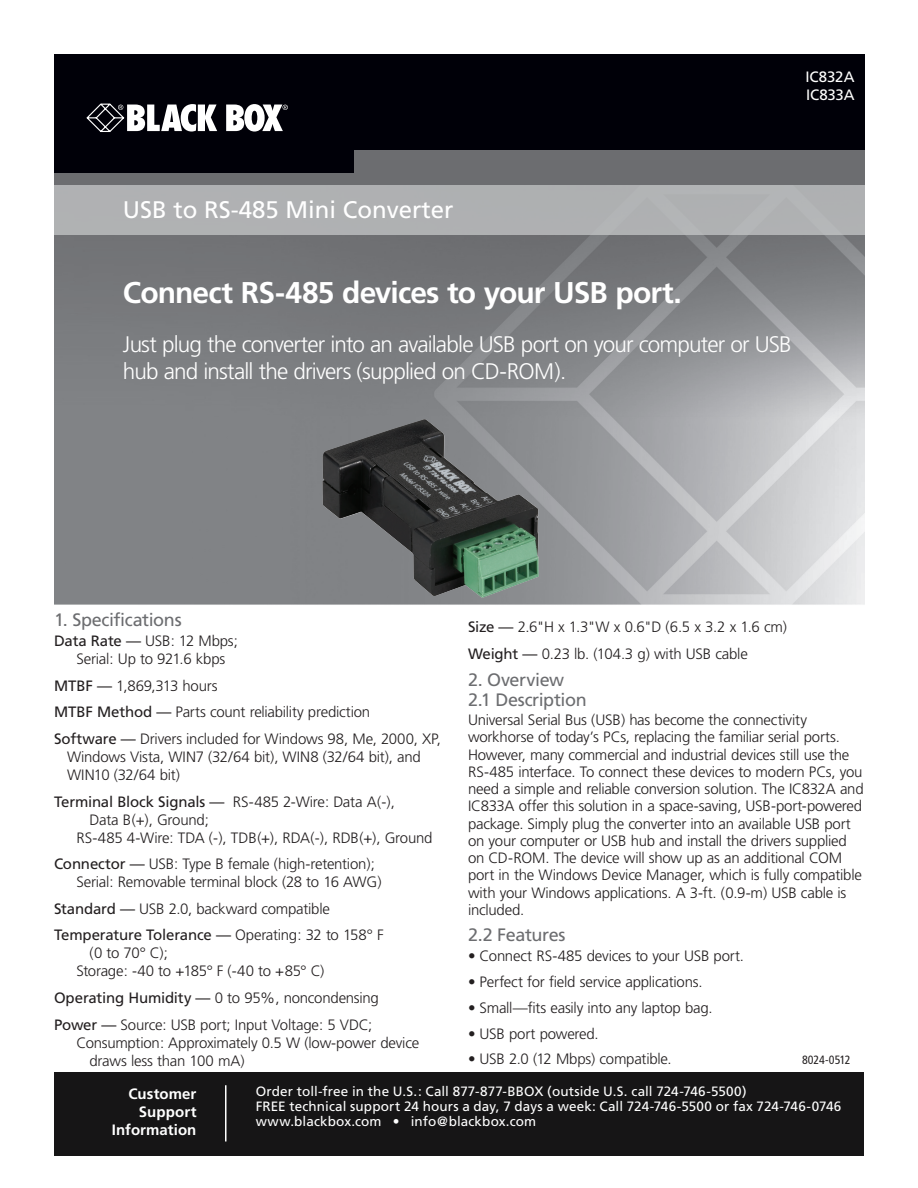
<style>
.page{position:relative;width:918px;height:1188px;background:#fff}
.page>*{position:absolute;margin:0;border:0;box-sizing:border-box;transform-origin:0 0}
.t1{font:700 30px "Frutiger";letter-spacing:-.03em;color:#fff}
.t2{font:24px "Frutiger";color:#fff}
.t3{font:300 22.5px/27.3px "Frutiger";letter-spacing:-.035em;color:#fff}
.t4{font:18px/20.1px "Frutiger";letter-spacing:-.02em;color:#6c6d70}
.t5{font:300 15px/17.2px "Frutiger";letter-spacing:-.015em;color:#231f20}
.t6{font:15px/16.5px "Frutiger";letter-spacing:-.01em;color:#fff;text-align:right}
.t7{font:700 15px/18px "Frutiger";letter-spacing:.005em;color:#fff;text-align:right}
.t8{font:13.5px/15px "Frutiger";letter-spacing:.005em;color:#fff}
.t9{font:condensed 12px "Frutiger";letter-spacing:-.02em;color:#231f20}
.s1{font-weight:400}
</style>
<div class="page">
<div style="left:54px;top:1073px;width:810px;height:83px;background:#161516"></div>
<hr style="left:225px;top:1085px;width:1px;height:57px;background:#fff">
<img style="left:54px;top:235px;width:811px;height:370px">
<div style="left:54px;top:184px;width:811px;height:51px;background:#afb1b2"></div>
<div style="left:54px;top:54px;width:811px;height:130px;background:#000008"></div>
<div style="left:54px;top:173px;width:811px;height:11px;background:#6c6d70"></div>
<div style="left:354px;top:150px;width:511px;height:30px;background:#6c6d70"></div>
<svg style="left:86px;top:103px;width:131px;height:29px"></svg>
<svg style="left:226px;top:104px;width:62px;height:28px"></svg>
<img style="left:323px;top:419px;width:216px;height:179px">
<h2 class="t2" style="left:123px;top:196px;width:332px">USB to RS-485 Mini Converter</h2>
<p class="t6" style="left:745px;top:69px;width:112px">February 2010<br>MT1000A-85-R4</p>
<p class="t6" style="left:806px;top:68px;width:50px;line-height:18px;text-align:left">IC832A<br>IC833A</p>
<h1 class="t1" style="left:123px;top:275px;width:560px">Connect RS-485 devices to your USB port.</h1>
<h3 class="t3" style="left:123px;top:331px;width:670px">Just plug the converter into an available USB port on your computer or USB hub and install the drivers (supplied on CD-ROM).</h3>
<p class="t4" style="left:54px;top:610px;width:129px">1. Specifications</p>
<p class="t5" style="left:76px;top:632px;width:163px;line-height:18px;text-indent:-22px"><span class="s1">Data Rate —</span> USB: 12 Mbps;<br>Serial: Up to 921.6 kbps</p>
<p class="t5" style="left:54px;top:672px;width:389px;line-height:26.7px"><span class="s1">MTBF —</span> 1,869,313 hours<br><span class="s1">MTBF Method —</span> Parts count reliability prediction<br><span class="s1">Software —</span> Drivers included for Windows 98, Me, 2000, XP,</p>
<p class="t5" style="left:67px;top:748px;width:355px;line-height:18px">Windows Vista, WIN7 (32/64 bit), WIN8 (32/64 bit), and<br>WIN10 (32/64 bit)</p>
<p class="t5" style="left:54px;top:793px;width:342px"><span class="s1">Terminal Block Signals —</span> RS-485 2-Wire: Data A(-),</p>
<p class="t5" style="left:90px;top:811px;width:121px">Data B(+), Ground;</p>
<p class="t5" style="left:76px;top:829px;width:358px">RS-485 4-Wire: TDA (-), TDB(+), RDA(-), RDB(+), Ground</p>
<p class="t5" style="left:76px;top:855px;width:307px;line-height:18px;text-indent:-22px"><span class="s1">Connector —</span> USB: Type B female (high-retention);<br>Serial: Removable terminal block (28 to 16 AWG)</p>
<p class="t5" style="left:54px;top:896px;width:331px;line-height:26.7px"><span class="s1">Standard —</span> USB 2.0, backward compatible<br><span class="s1">Temperature Tolerance —</span> Operating: 32 to 158° F</p>
<p class="t5" style="left:76px;top:945px;width:249px;line-height:18px;text-indent:13px">(0 to 70° C);<br>Storage: -40 to +185° F (-40 to +85° C)</p>
<p class="t5" style="left:54px;top:985px;width:326px;line-height:26.7px"><span class="s1">Operating Humidity —</span> 0 to 95%, noncondensing<br><span class="s1">Power —</span> Source: USB port; Input Voltage: 5 VDC;</p>
<p class="t5" style="left:90px;top:1034px;width:331px;line-height:18px;text-indent:-13px">Consumption: Approximately 0.5 W (low-power device draws less than 100 mA)</p>
<p class="t5" style="left:468px;top:614px;width:321px;line-height:26.7px"><span class="s1">Size —</span> 2.6"H x 1.3"W x 0.6"D (6.5 x 3.2 x 1.6 cm)<br><span class="s1">Weight —</span> 0.23 lb. (104.3 g) with USB cable</p>
<p class="t4" style="left:468px;top:669px;width:120px">2. Overview<br>2.1 Description</p>
<p class="t5" style="left:468px;top:712px;width:397px">Universal Serial Bus (USB) has become the connectivity workhorse of today’s PCs, replacing the familiar serial ports.<br>However, many commercial and industrial devices still use the RS-485 interface. To connect these devices to modern PCs, you need a simple and reliable conversion solution. The IC832A and IC833A offer this solution in a space-saving, USB-port-powered package. Simply plug the converter into an available USB port on your computer or USB hub and install the drivers supplied on CD-ROM. The device will show up as an additional COM port in the Windows Device Manager, which is fully compatible with your Windows applications. A 3-ft. (0.9-m) USB cable is included.</p>
<p class="t4" style="left:468px;top:925px;width:99px">2.2 Features</p>
<p class="t5" style="left:468px;top:947px;width:277px">• Connect RS-485 devices to your USB port.</p>
<p class="t5" style="left:468px;top:973px;width:236px">• Perfect for field service applications.</p>
<p class="t5" style="left:468px;top:999px;width:246px">• Small—fits easily into any laptop bag.</p>
<p class="t5" style="left:468px;top:1025px;width:132px">• USB port powered.</p>
<p class="t5" style="left:468px;top:1051px;width:205px">• USB 2.0 (12 Mbps) compatible.</p>
<p class="t9" style="left:802px;top:1053px;width:50px">8024-0512</p>
<p class="t7" style="left:112px;top:1085px;width:86px">Customer<br>Support<br>Information</p>
<p class="t8" style="left:256px;top:1084px;width:587px">Order toll-free in the U.S.: Call 877-877-BBOX (outside U.S. call 724-746-5500)<br>FREE technical support 24 hours a day, 7 days a week: Call 724-746-5500 or fax 724-746-0746 www.blackbox.com • info@blackbox.com</p>
</div>
